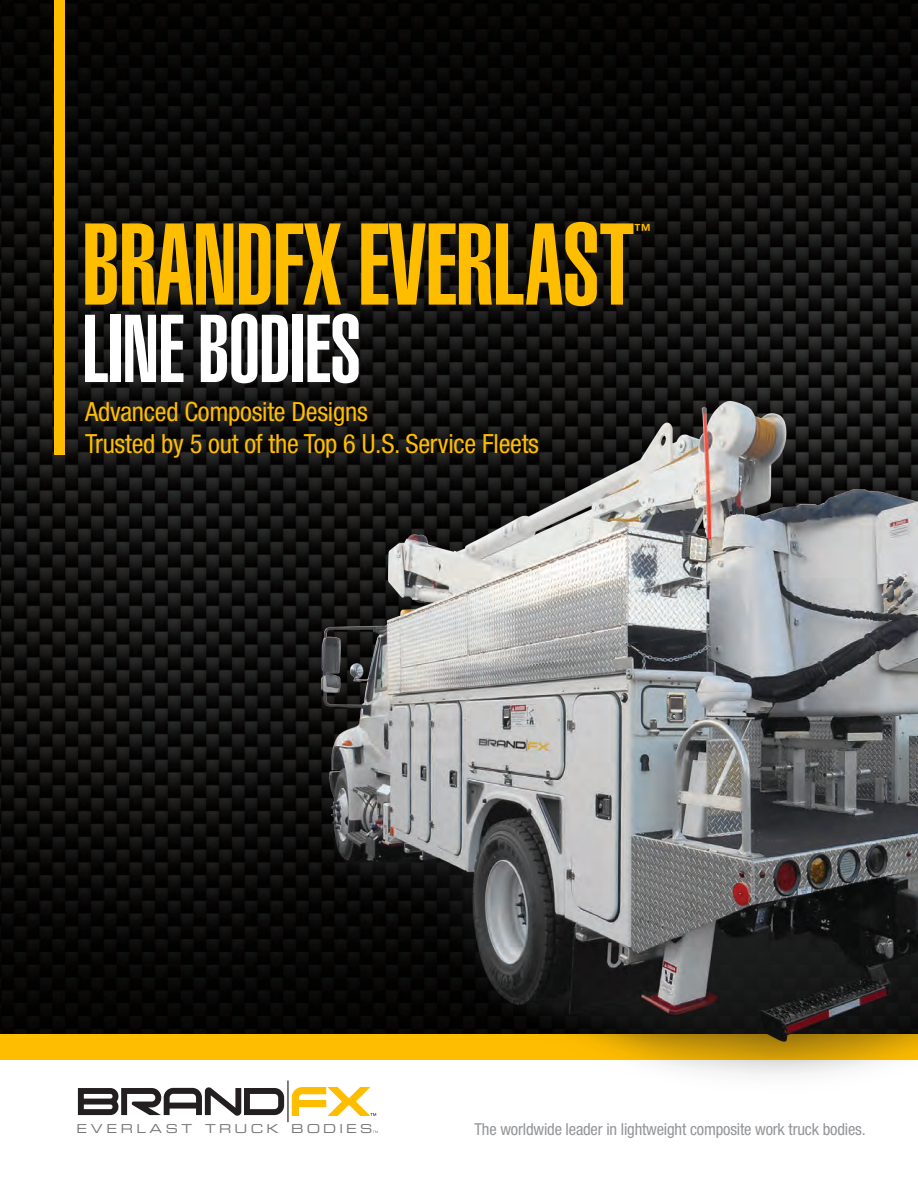
<style>
.page{position:relative;width:918px;height:1188px;background:#fff}
.page>*{position:absolute;margin:0;border:0;box-sizing:border-box;transform-origin:0 0}
.t1{font:900 extra-condensed 114px "Helvetica";letter-spacing:-.01em;color:#ffbd00}
.t2{font:900 extra-condensed 94.5px "Helvetica";letter-spacing:-.01em;color:#fff}
.t3{font:condensed 26.4px "Helvetica Neue";letter-spacing:-.01em;color:#ffbd00}
.t4{font:900 extra-condensed 16.95px "Helvetica";color:#ffbd00}
.t5{font:condensed 16.5px "Helvetica Neue";letter-spacing:-.01em;color:#939598}
.t6{font:12.3px "Eurostile Extended Two";letter-spacing:.265em;color:#77777a}
</style>
<div class="page">
<img style="left:0;top:0;width:918px;height:1034px">
<div style="left:0;top:1034px;width:918px;height:26px;background:#ffbd00"></div>
<svg style="left:78px;top:1087px;width:206px;height:29px"></svg>
<hr style="left:287px;top:1081px;width:2px;height:41px;background:#231f20">
<svg style="left:291px;top:1087px;width:16px;height:29px"></svg>
<div style="left:86px;top:223px;width:565px;height:161px;background:#231f20;opacity:.35"></div>
<div style="left:54px;top:0;width:11px;height:454px;background:#ffbd00"></div>
<img style="left:307px;top:394px;width:611px;height:739px">
<p class="t1" style="left:82px;top:199px;width:554px">BRANDFX EVERLAST</p>
<p class="t4" style="left:634px;top:220px;width:18px">™</p>
<p class="t2" style="left:82px;top:295px;width:281px">LINE BODIES</p>
<p class="t3" style="left:85px;top:396px;width:284px">Advanced Composite Designs</p>
<p class="t3" style="left:85px;top:428px;width:455px">Trusted by 5 out of the Top 6 U.S. Service Fleets</p>
<p class="t6" style="left:77px;top:1121px;width:297px">EVERLAST TRUCK BODIES</p>
<p class="t5" style="left:475px;top:1119px;width:393px">The worldwide leader in lightweight composite work truck bodies.</p>
</div>
